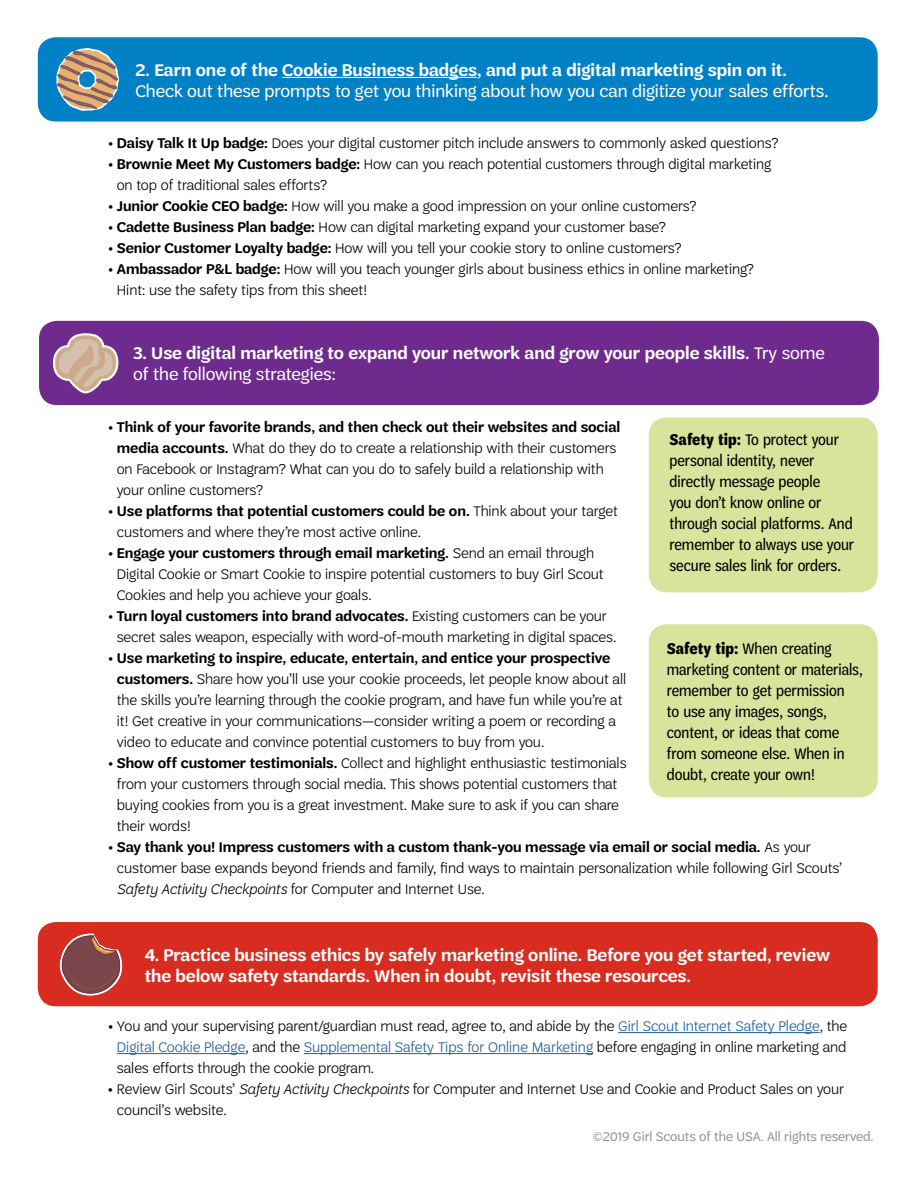
<style>
.page{position:relative;width:918px;height:1188px;background:#fff}
.page>*{position:absolute;margin:0;border:0;box-sizing:border-box;transform-origin:0 0}
.t1{font:600 18px/21px "Trefoil Sans";color:#fff}
.t2{font:18px "Trefoil Sans";color:#fff}
.t3{font:16.5px/21px "Trefoil Sans Cond";color:#000}
.t4{font:300 15px/21px "Trefoil Sans";color:#000}
.t5{font:13.5px "Trefoil Sans";color:#939598}
.s1{font-weight:600}
.s2{font-weight:400}
.s3{font-style:italic}
.s4{font-weight:700}
.s5{font-family:"Trefoil Sans"}
.s6{color:#215e9e}
</style>
<div class="page">
<div style="left:38px;top:37px;width:840px;height:85px;background:#0081c6;border-radius:18px"></div>
<hr style="left:618px;top:1032px;width:202px;height:1px;background:#215e9e">
<hr style="left:117px;top:1053px;width:128px;height:1px;background:#215e9e">
<hr style="left:304px;top:1053px;width:289px;height:1px;background:#215e9e">
<div style="left:649px;top:417px;width:229px;height:175px;background:#d6e59b;border-radius:18px"></div>
<div style="left:649px;top:624px;width:229px;height:173px;background:#d6e59b;border-radius:18px"></div>
<hr style="left:282px;top:77px;width:195px;height:1px;background:#fff">
<svg style="left:56px;top:48px;width:63px;height:63px"></svg>
<div style="left:38px;top:922px;width:840px;height:84px;background:#d82c20;border-radius:18px"></div>
<svg style="left:59px;top:933px;width:63px;height:63px"></svg>
<div style="left:39px;top:321px;width:840px;height:84px;background:#6e2a8d;border-radius:18px"></div>
<svg style="left:53px;top:333px;width:65px;height:60px"></svg>
<p class="t1" style="left:136px;top:59px;width:653px">2. Earn one of the Cookie Business badges, and put a digital marketing spin on it.</p>
<p class="t2" style="left:136px;top:81px;width:694px">Check out these prompts to get you thinking about how you can digitize your sales efforts.</p>
<p class="t4" style="left:108px;top:133px;width:672px"><span class="s1">• Daisy Talk It Up badge:</span> Does your digital customer pitch include answers to commonly asked questions?</p>
<p class="t4" style="left:117px;top:154px;width:656px;text-indent:-9px"><span class="s1">• Brownie Meet My Customers badge:</span> How can you reach potential customers through digital marketing on top of traditional sales efforts?</p>
<p class="t4" style="left:108px;top:196px;width:590px"><span class="s1">• Junior Cookie CEO badge:</span> How will you make a good impression on your online customers?</p>
<p class="t4" style="left:108px;top:217px;width:559px"><span class="s1">• Cadette Business Plan badge:</span> How can digital marketing expand your customer base?</p>
<p class="t4" style="left:108px;top:238px;width:575px"><span class="s1">• Senior Customer Loyalty badge:</span> How will you tell your cookie story to online customers?</p>
<p class="t4" style="left:117px;top:259px;width:639px;text-indent:-9px"><span class="s1">• Ambassador P&amp;L badge:</span> How will you teach younger girls about business ethics in online marketing?<br>Hint: use the safety tips from this sheet!</p>
<p class="t1" style="left:133px;top:343px;width:693px">3. Use digital marketing to expand your network and grow your people skills. <span class="s2">Try some of the following strategies:</span></p>
<p class="t4" style="left:117px;top:416px;width:505px;text-indent:-9px"><span class="s1">• Think of your favorite brands, and then check out their websites and social media accounts.</span> What do they do to create a relationship with their customers on Facebook or Instagram? What can you do to safely build a relationship with your online customers?</p>
<p class="t4" style="left:117px;top:500px;width:503px;text-indent:-9px"><span class="s1">• Use platforms that potential customers could be on.</span> Think about your target customers and where they’re most active online.</p>
<p class="t4" style="left:117px;top:542px;width:488px;text-indent:-9px"><span class="s1">• Engage your customers through email marketing.</span> Send an email through<br>Digital Cookie or Smart Cookie to inspire potential customers to buy Girl Scout<br>Cookies and help you achieve your goals.</p>
<p class="t4" style="left:117px;top:605px;width:501px;text-indent:-9px"><span class="s1">• Turn loyal customers into brand advocates.</span> Existing customers can be your secret sales weapon, especially with word-of-mouth marketing in digital spaces.</p>
<p class="t4" style="left:117px;top:647px;width:511px;text-indent:-9px"><span class="s1">• Use marketing to inspire, educate, entertain, and entice your prospective customers.</span> Share how you’ll use your cookie proceeds, let people know about all the skills you’re learning through the cookie program, and have fun while you’re at it! Get creative in your communications—consider writing a poem or recording a video to educate and convince potential customers to buy from you.</p>
<p class="t4" style="left:117px;top:752px;width:511px;text-indent:-9px"><span class="s1">• Show off customer testimonials.</span> Collect and highlight enthusiastic testimonials from your customers through social media. This shows potential customers that buying cookies from you is a great investment. Make sure to ask if you can share their words!</p>
<p class="t4" style="left:117px;top:836px;width:727px;text-indent:-9px"><span class="s1">• Say thank you! Impress customers with a custom thank-you message via email or social media.</span> As your customer base expands beyond friends and family, find ways to maintain personalization while following Girl Scouts’<br><span class="s3">Safety Activity Checkpoints</span> for Computer and Internet Use.</p>
<p class="t3" style="left:670px;top:429px;width:186px"><span class="s4">Safety tip:</span> To protect your personal identity, never directly message people<br>you don’t know online or through social platforms. And remember to always use your secure sales link for orders<span class="s5">.</span></p>
<p class="t3" style="left:667px;top:638px;width:198px"><span class="s4">Safety tip:</span> When creating marketing content or materials, remember to get permission<br>to use any images, songs, content, or ideas that come from someone else. When in doubt, create your own!</p>
<p class="t1" style="left:145px;top:944px;width:687px">4. Practice business ethics by safely marketing online. Before you get started, review the below safety standards. When in doubt, revisit these resources.</p>
<p class="t4" style="left:117px;top:1016px;width:732px;text-align:justify;text-indent:-9px"><span class="s1">•</span> You and your supervising parent/guardian must read, agree to, and abide by the <span class="s6">Girl Scout Internet Safety Pledge</span>, the <span class="s6">Digital Cookie Pledge</span>, and the <span class="s6">Supplemental Safety Tips for Online Marketing</span> before engaging in online marketing and sales efforts through the cookie program.</p>
<p class="t4" style="left:117px;top:1079px;width:729px;text-indent:-9px"><span class="s1">•</span> Review Girl Scouts’ <span class="s3">Safety Activity Checkpoints</span> for Computer and Internet Use and Cookie and Product Sales on your council’s website.</p>
<p class="t5" style="left:593px;top:1129px;width:283px">©2019 Girl Scouts of the USA. All rights reserved.</p>
</div>
